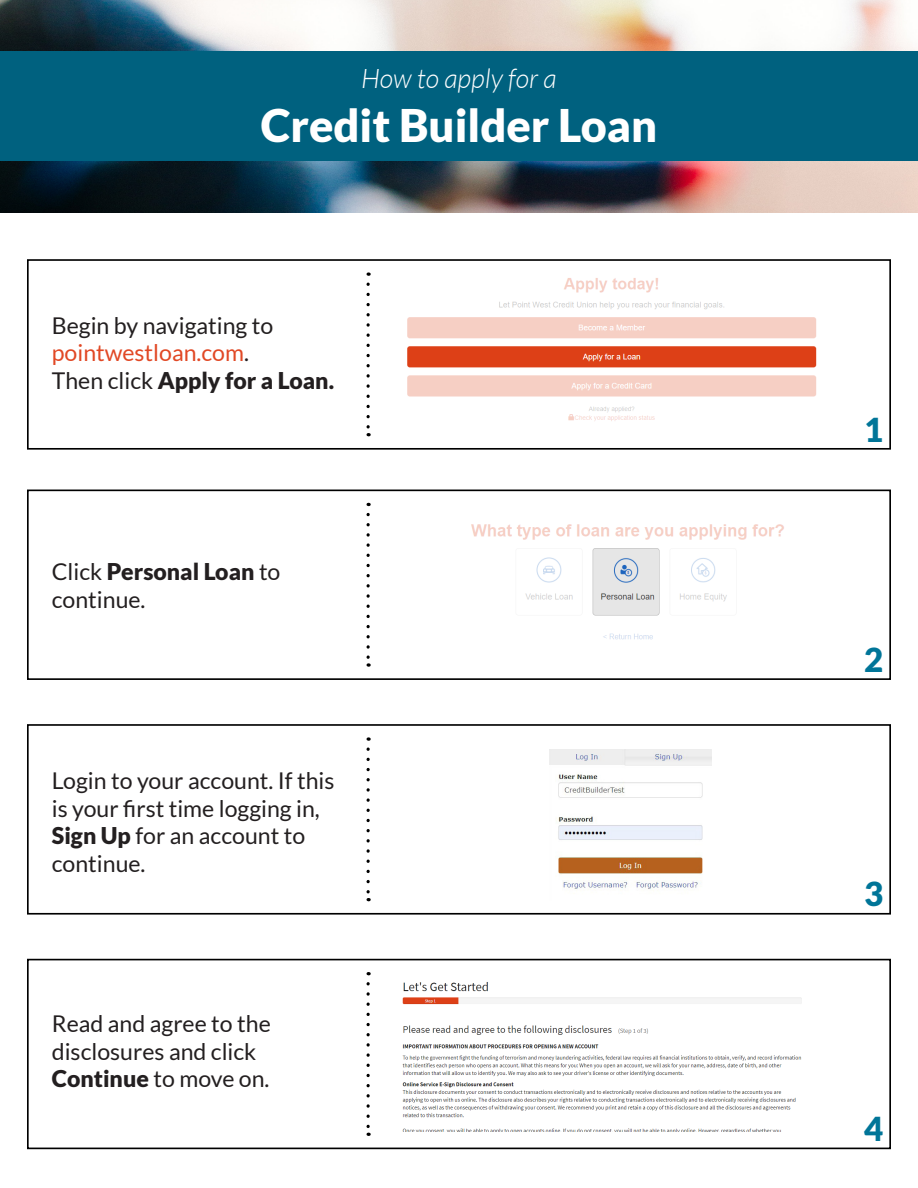
<style>
.page{position:relative;width:918px;height:1188px;background:#fff}
.page>*{position:absolute;margin:0;border:0;box-sizing:border-box;transform-origin:0 0}
.t1{font:900 45px "Lato";color:#fff}
.t2{font:900 33px "Lato";color:#007598}
.t3{font:italic 300 27px "Lato";color:#fff}
.t4{font:23.1px/27.8px "Lato";color:#231f20}
.t5{font:900 23.1px "Lato";color:#231f20}
.s1{color:#e14825}
.s2{font-weight:400}
.s3{font-weight:900}
</style>
<div class="page">
<img style="left:407px;top:346px;width:410px;height:22px">
<svg style="left:366px;top:284px;width:4px;height:152px"></svg>
<svg style="left:366px;top:514px;width:4px;height:153px"></svg>
<svg style="left:366px;top:749px;width:4px;height:152px"></svg>
<svg style="left:366px;top:984px;width:4px;height:152px"></svg>
<div style="left:27px;top:259px;width:864px;height:191px;border:2px solid #000"></div>
<div style="left:27px;top:490px;width:864px;height:190px;border:2px solid #000"></div>
<div style="left:27px;top:724px;width:864px;height:191px;border:2px solid #000"></div>
<div style="left:27px;top:959px;width:864px;height:190px;border:2px solid #000"></div>
<svg style="left:407px;top:278px;width:410px;height:61px"></svg>
<svg style="left:407px;top:375px;width:410px;height:46px"></svg>
<img style="left:592px;top:548px;width:68px;height:68px">
<img style="left:550px;top:749px;width:162px;height:141px">
<img style="left:402px;top:982px;width:400px;height:150px">
<img style="left:0;top:0;width:918px;height:213px">
<div style="left:0;top:52px;width:918px;height:109px;background:#00617f"></div>
<p class="t3" style="left:361px;top:64px;width:197px">How to apply for a</p>
<p class="t1" style="left:261px;top:99px;width:398px">Credit Builder Loan</p>
<p class="t4" style="left:52px;top:311px;width:223px">Begin by navigating to <span class="s1">pointwestloan.com</span>.</p>
<p class="t5" style="left:52px;top:367px;width:284px"><span class="s2">Then click</span> Apply for a Loan.</p>
<p class="t4" style="left:52px;top:558px;width:230px">Click <span class="s3">Personal Loan</span> to continue.</p>
<p class="t4" style="left:52px;top:766px;width:284px">Login to your account. If this is your first time logging in,<br><span class="s3">Sign Up</span> for an account to continue.</p>
<p class="t4" style="left:52px;top:1009px;width:220px">Read and agree to the disclosures and click<br><span class="s3">Continue</span> to move on.</p>
<p class="t2" style="left:864px;top:410px;width:21px">1</p>
<p class="t2" style="left:864px;top:640px;width:21px">2</p>
<p class="t2" style="left:864px;top:875px;width:21px">3</p>
<p class="t2" style="left:864px;top:1110px;width:21px">4</p>
</div>
